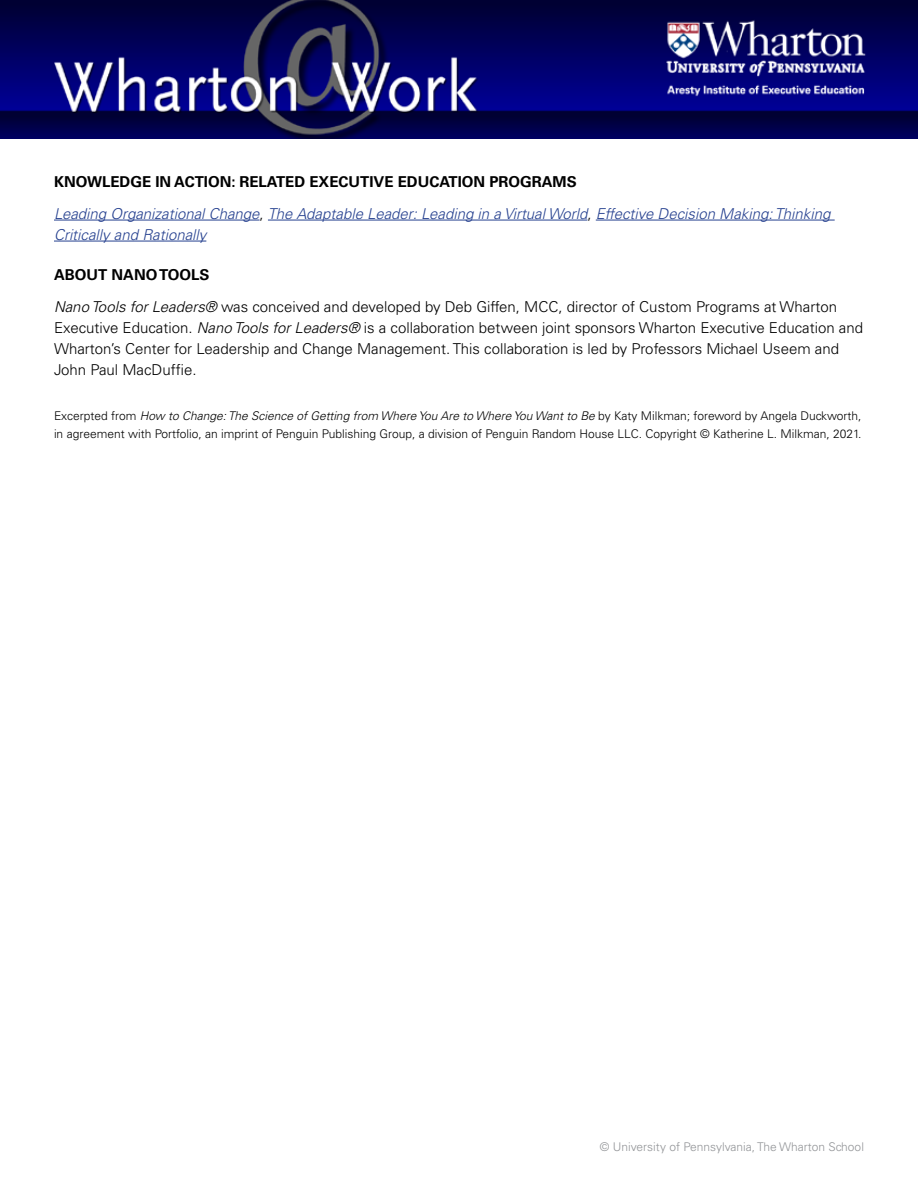
<style>
.page{position:relative;width:918px;height:1188px;background:#fff}
.page>*{position:absolute;margin:0;border:0;box-sizing:border-box;transform-origin:0 0}
.t1{font:300 15px/21px "Univers";color:#000}
.t2{font:italic 300 15px/31.8px "Univers";color:#25408f}
.t3{font:300 12px/18px "Univers";color:#000}
.t4{font:300 12px "Univers";color:#939598}
.s1{font-weight:700;font-style:normal;color:#000}
.s2{font-style:normal;color:#000}
.s3{font-weight:700}
.s4{font-style:italic}
</style>
<div class="page">
<img style="left:0;top:0;width:918px;height:138px">
<hr style="left:54px;top:220px;width:206px;height:1px;background:#25408f">
<hr style="left:268px;top:220px;width:319px;height:1px;background:#25408f">
<hr style="left:596px;top:220px;width:239px;height:1px;background:#25408f">
<hr style="left:54px;top:241px;width:152px;height:1px;background:#25408f">
<p class="t2" style="left:54px;top:166px;width:778px"><span class="s1">KNOWLEDGE IN ACTION: RELATED EXECUTIVE EDUCATION PROGRAMS<br></span>Leading Organizational Change<span class="s2">,</span> The Adaptable Leader: Leading in a Virtual World<span class="s2">,</span> Effective Decision Making: Thinking</p>
<p class="t2" style="left:54px;top:218px;width:154px">Critically and Rationally</p>
<p class="t1" style="left:54px;top:259px;width:785px;line-height:31.8px"><span class="s3">ABOUT NANO TOOLS<br></span><span class="s4">Nano Tools for Leaders®</span> was conceived and developed by Deb Giffen, MCC, director of Custom Programs at Wharton</p>
<p class="t1" style="left:54px;top:317px;width:811px">Executive Education. <span class="s4">Nano Tools for Leaders®</span> is a collaboration between joint sponsors Wharton Executive Education and<br>Wharton’s Center for Leadership and Change Management. This collaboration is led by Professors Michael Useem and<br>John Paul MacDuffie.</p>
<p class="t3" style="left:54px;top:407px;width:809px">Excerpted from <span class="s4">How to Change: The Science of Getting from Where You Are to Where You Want to Be</span> by Katy Milkman; foreword by Angela Duckworth, in agreement with Portfolio, an imprint of Penguin Publishing Group, a division of Penguin Random House LLC. Copyright © Katherine L. Milkman, 2021.</p>
<p class="t4" style="left:600px;top:1140px;width:266px">© University of Pennsylvania, The Wharton School</p>
</div>
